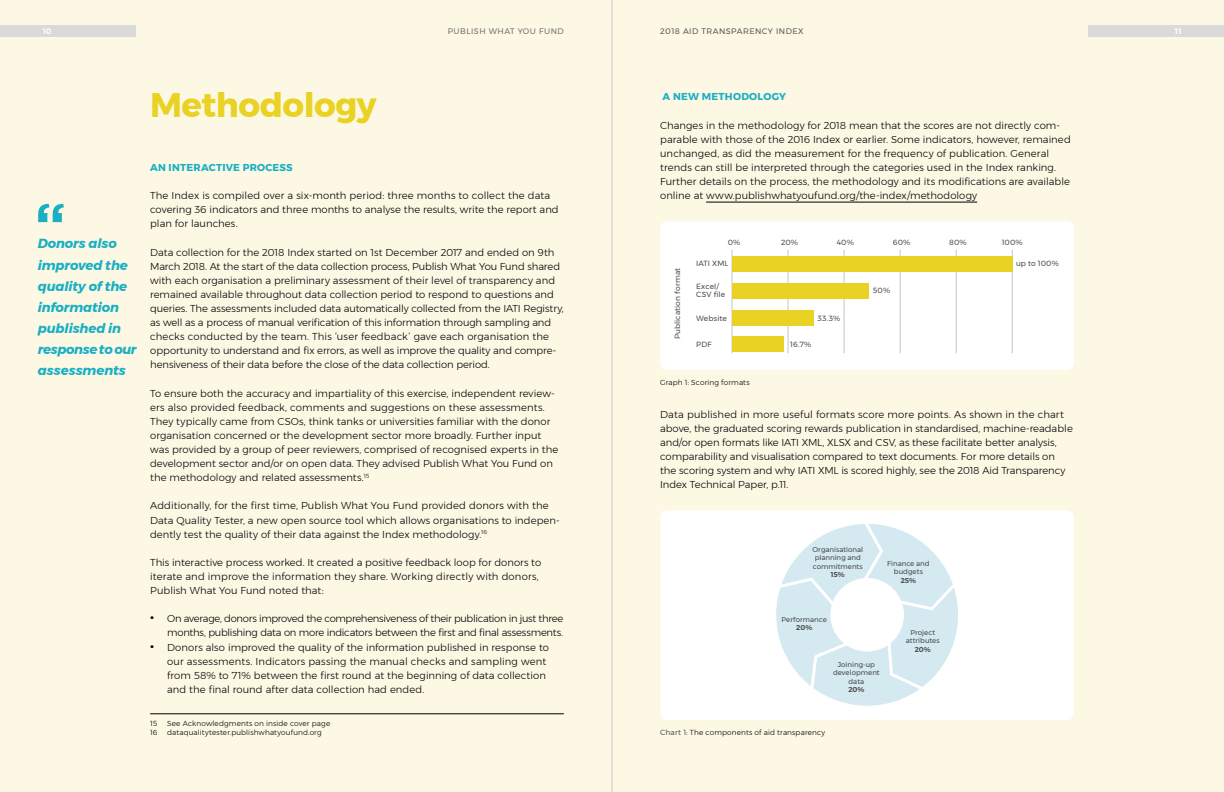
<style>
.page{position:relative;width:1224px;height:792px;background:#fcf8e4}
.page>*{position:absolute;margin:0;border:0;box-sizing:border-box;transform-origin:0 0}
.t1{font:700 57px "Gotham";color:#1bafc4}
.t2{font:700 34px "Montserrat";color:#e9d224}
.t3{font:italic 700 13.2px/21.2px "Montserrat";letter-spacing:-.01em;color:#1bafc4}
.t4{font:300 10px/14.1px "Montserrat";color:#000}
.t5{font:300 10px "Montserrat";letter-spacing:-.03em;color:#000}
.t6{font:300 10px "Montserrat";letter-spacing:-.02em;color:#000}
.t7{font:700 10px "Montserrat";letter-spacing:.025em;color:#1bafc4}
.t8{font:8px "Montserrat";letter-spacing:.06em;color:#575756}
.t9{font:8px "Montserrat";letter-spacing:.06em;color:#706f6f}
.t10{font:700 8px "Gotham";color:#fff}
.t11{font:7.5px/8.4px "Montserrat";letter-spacing:.015em;color:#4a4a49}
.t12{font:300 7.3px "Montserrat";letter-spacing:.02em;color:#000}
.t13{font:7px/8.4px "Montserrat";letter-spacing:.005em;color:#4a4a49;text-align:center}
.t14{font:600 7px "Montserrat";color:#4a4a49}
.s1{font-family:"Brother 1816 Extra";font-weight:700;font-size:15px}
.s2{font-weight:400;font-size:7.5px;color:#575756}
</style>
<div class="page">
<div style="left:0;top:26px;width:135px;height:11px;background:#dadada"></div>
<div style="left:1089px;top:26px;width:135px;height:11px;background:#dadada"></div>
<hr style="left:706px;top:202px;width:271px;height:1px;background:#000">
<hr style="left:150px;top:714px;width:414px;height:1px;background:#000">
<div style="left:660px;top:221px;width:414px;height:149px;background:#fff"></div>
<hr style="left:732px;top:250px;width:1px;height:103px;background:#c6c6c6">
<hr style="left:788px;top:250px;width:1px;height:103px;background:#c6c6c6">
<hr style="left:844px;top:250px;width:1px;height:103px;background:#c6c6c6">
<hr style="left:900px;top:250px;width:1px;height:103px;background:#c6c6c6">
<hr style="left:956px;top:250px;width:1px;height:103px;background:#c6c6c6">
<hr style="left:1012px;top:250px;width:1px;height:103px;background:#c6c6c6">
<div style="left:732px;top:256px;width:281px;height:16px;background:#e9d224"></div>
<div style="left:732px;top:283px;width:137px;height:15px;background:#e9d224"></div>
<div style="left:732px;top:310px;width:82px;height:15px;background:#e9d224"></div>
<div style="left:732px;top:336px;width:52px;height:15px;background:#e9d224"></div>
<div style="left:660px;top:510px;width:414px;height:210px;background:#fff"></div>
<div style="left:776px;top:523px;width:183px;height:183px;background:#d4e9f0;border-radius:50%"></div>
<div style="left:831px;top:578px;width:72px;height:73px;background:#fff;border-radius:50%"></div>
<svg style="left:861px;top:518px;width:24px;height:65px"></svg>
<svg style="left:897px;top:581px;width:61px;height:31px"></svg>
<svg style="left:886px;top:639px;width:41px;height:54px"></svg>
<svg style="left:808px;top:640px;width:42px;height:52px"></svg>
<svg style="left:776px;top:576px;width:62px;height:33px"></svg>
<hr style="left:612px;top:0;width:1px;height:792px;background:#c6c6c6">
<p class="t8" style="left:660px;top:25px;width:139px">2018 Aid Transparency I ndex</p>
<p class="t10" style="left:43px;top:26px;width:11px">10</p>
<p class="t9" style="left:448px;top:25px;width:117px">Publish What You Fund</p>
<p class="t10" style="left:1175px;top:26px;width:8px">11</p>
<h2 class="t2" style="left:150px;top:78px;width:229px">METHODOLOGY</h2>
<h1 class="t1" style="left:35px;top:186px;width:32px">“</h1>
<h3 class="t3" style="left:38px;top:233px;width:100px">Donors also improved the quality of the information published in response to our assessments</h3>
<p class="t7" style="left:150px;top:159px;width:39px">AN INTERA</p>
<p class="t7" style="left:209px;top:159px;width:72px">CTIVE PROCESS</p>
<p class="t4" style="left:150px;top:188px;width:410px">The Index is compiled over a six-month period: three months to collect the data covering 36 indicators and three months to analyse the results, write the report and plan for launches.</p>
<p class="t4" style="left:150px;top:245px;width:415px">Data collection for the 2018 Index started on 1st December 2017 and ended on 9th March 2018. At the start of the data collection process, Publish What You Fund shared with each organisation a preliminary assessment of their level of transparency and remained available throughout data collection period to respond to questions and queries. The assessments included data automatically collected from the IATI Registry, as well as a process of manual verification of this information through sampling and checks conducted by the team. This ‘user feedback’ gave each organisation the opportunity to understand and fix errors, as well as improve the quality and compre&shy;hensiveness of their data before the close of the data collection period.</p>
<p class="t4" style="left:150px;top:386px;width:410px">To ensure both the accuracy and impartiality of this exercise, independent review&shy;ers also provided feedback, comments and suggestions on these assessments.<br>They typically came from CSOs, think tanks or universities familiar with the donor organisation concerned or the development sector more broadly. Further input was provided by a group of peer reviewers, comprised of recognised experts in the development sector and/or on open data. They advised Publish What You Fund on the methodology and related assessments.<sup>15</sup></p>
<p class="t4" style="left:150px;top:499px;width:411px">Additionally, for the first time, Publish What You Fund provided donors with the<br>Data Quality Tester, a new open source tool which allows organisations to indepen&shy;dently test the quality of their data against the Index methodology.<sup>16</sup></p>
<p class="t4" style="left:150px;top:555px;width:393px">This interactive process worked. It created a positive feedback loop for donors to iterate and improve the information they share. Working directly with donors,<br>Publish What You Fund noted that:</p>
<p class="t5" style="left:150px;top:611px;width:415px"><span class="s1">∙</span> On average, donors improved the comprehensiveness of their publication in just three</p>
<p class="t6" style="left:167px;top:625px;width:398px">months, publishing data on more indicators between the first and final assessments.</p>
<p class="t4" style="left:150px;top:640px;width:400px"><span class="s1">∙</span> Donors also improved the quality of the information published in response to</p>
<p class="t4" style="left:167px;top:654px;width:381px">our assessments. Indicators passing the manual checks and sampling went</p>
<p class="t4" style="left:167px;top:668px;width:380px">from 58% to 71% between the first round at the beginning of data collection</p>
<p class="t4" style="left:167px;top:682px;width:259px">and the final round after data collection had ended.</p>
<p class="t12" style="left:150px;top:718px;width:9px">15</p>
<p class="t12" style="left:167px;top:718px;width:165px">See Acknowledgments on inside cover page</p>
<p class="t12" style="left:150px;top:727px;width:9px">16</p>
<p class="t12" style="left:167px;top:727px;width:156px">dataqualitytester.publishwhatyoufund.org</p>
<p class="t7" style="left:663px;top:89px;width:125px">A NEW METHODOLOGY</p>
<p class="t4" style="left:660px;top:118px;width:412px">Changes in the methodology for 2018 mean that the scores are not directly com&shy;parable with those of the 2016 Index or earlier. Some indicators, however, remained unchanged, as did the measurement for the frequency of publication. General trends can still be interpreted through the categories used in the Index ranking.<br>Further details on the process, the methodology and its modifications are available online at www.publishwhatyoufund.org/the-index/methodology</p>
<p class="t11" style="left:673px;top:339px;width:73px;rotate:-90deg">Publication format</p>
<p class="t11" style="left:728px;top:238px;width:14px">0%</p>
<p class="t11" style="left:781px;top:238px;width:18px">20%</p>
<p class="t11" style="left:837px;top:238px;width:19px">40%</p>
<p class="t11" style="left:893px;top:238px;width:19px">60%</p>
<p class="t11" style="left:949px;top:238px;width:19px">80%</p>
<p class="t11" style="left:1002px;top:238px;width:22px">100%</p>
<p class="t11" style="left:696px;top:259px;width:5px">IATI</p>
<p class="t11" style="left:712px;top:259px;width:17px">XML</p>
<p class="t11" style="left:1016px;top:259px;width:44px">up to 100%</p>
<p class="t11" style="left:696px;top:282px;width:31px">Excel/<br>CSV file</p>
<p class="t11" style="left:873px;top:286px;width:19px">50%</p>
<p class="t11" style="left:696px;top:314px;width:32px">Website</p>
<p class="t11" style="left:696px;top:340px;width:17px">PDF</p>
<p class="t11" style="left:818px;top:314px;width:24px">33.3%</p>
<p class="t11" style="left:790px;top:340px;width:22px">16.7%</p>
<p class="t12" style="left:660px;top:377px;width:91px">Graph 1: Scoring formats</p>
<p class="t4" style="left:660px;top:407px;width:414px">Data published in more useful formats score more points. As shown in the chart above, the graduated scoring rewards publication in standardised, machine-readable and/or open formats like IATI XML, XLSX and CSV, as these facilitate better analysis, comparability and visualisation compared to text documents. For more details on the scoring system and why IATI xml</p>
<p class="t4" style="left:841px;top:463px;width:225px">is scored highly, see the 2018 Aid Transparency</p>
<p class="t4" style="left:660px;top:478px;width:130px">Index Technical Paper, p.11.</p>
<p class="t13" style="left:812px;top:545px;width:52px;text-align:left">Organisational planning and commitments</p>
<p class="t14" style="left:831px;top:569px;width:15px">15%</p>
<p class="t13" style="left:782px;top:615px;width:47px">Performance</p>
<p class="t14" style="left:796px;top:622px;width:18px">20%</p>
<p class="t13" style="left:833px;top:660px;width:48px">Joining-up development data</p>
<p class="t14" style="left:848px;top:684px;width:18px">20%</p>
<p class="t13" style="left:887px;top:559px;width:44px">Finance and budgets</p>
<p class="t14" style="left:901px;top:575px;width:17px">25%</p>
<p class="t13" style="left:906px;top:628px;width:35px">Project attributes</p>
<p class="t14" style="left:915px;top:644px;width:18px">20%</p>
<p class="t12" style="left:660px;top:727px;width:166px"><span class="s2">Chart 1:</span> The components of aid transparency</p>
</div>
